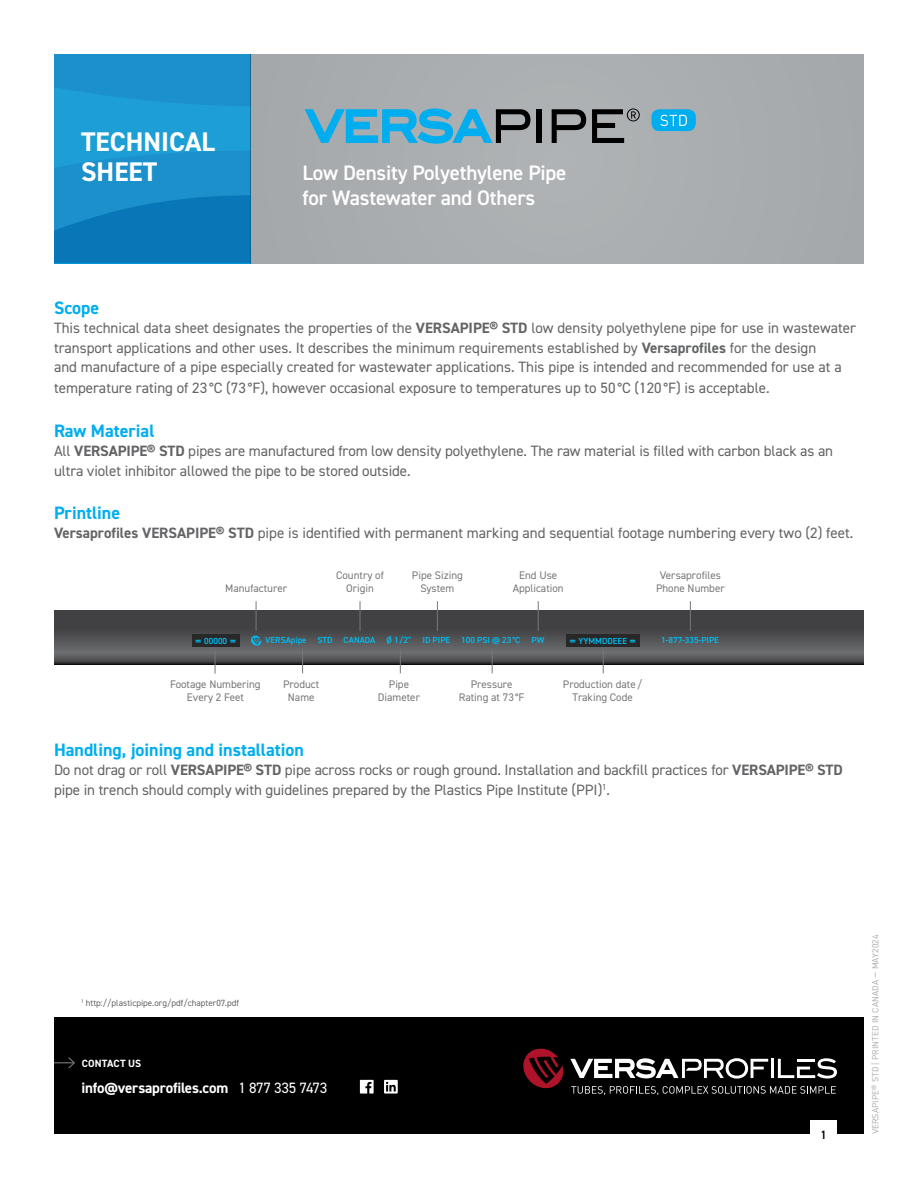
<style>
.page{position:relative;width:918px;height:1188px;background:#fff}
.page>*{position:absolute;margin:0;border:0;box-sizing:border-box;transform-origin:0 0}
.t1{font:700 27px/30px "DIN2014";color:#fff}
.t2{font:600 21px/25.2px "DIN2014";letter-spacing:-.01em;color:#fff}
.t3{font:700 18px "DIN2014";color:#00aeef}
.t4{font:15px/19.5px "DIN2014";color:#636466}
.t5{font:700 15px "DIN2014";letter-spacing:-.015em;color:#fff}
.t6{font:600 12px "DIN2014";color:#000}
.t7{font:10.95px/13.2px "DIN2014";color:#77787b;text-align:center}
.t8{font:700 10.5px "DIN2014";letter-spacing:.01em;color:#fff}
.t9{font:9px "DIN2014";color:#636466}
.t10{font:9px "DIN2014";letter-spacing:.01em;color:#b1b4b6}
.t11{font:600 8.85px "DIN2014";color:#00bdf2}
.s1{font-weight:700}
.s2{font-size:9px}
.s3{font-weight:400}
</style>
<div class="page">
<svg style="left:54px;top:54px;width:197px;height:209px;background:#168cc8"></svg>
<div style="left:251px;top:54px;width:613px;height:209px;background:#aaadaf"></div>
<div style="left:54px;top:1017px;width:810px;height:117px;background:#000"></div>
<hr style="left:32px;top:1062px;width:42px;height:1px;background:#77787b">
<svg style="left:67px;top:1057px;width:8px;height:12px"></svg>
<div style="left:28px;top:994px;width:26px;height:146px;background:#fff"></div>
<svg style="left:360px;top:1080px;width:14px;height:14px"></svg>
<svg style="left:384px;top:1080px;width:14px;height:14px"></svg>
<div style="left:810px;top:1120px;width:27px;height:28px;background:#fff"></div>
<hr style="left:771px;top:1059px;width:3px;height:19px;background:#fff">
<svg style="left:570px;top:1058px;width:198px;height:21px"></svg>
<svg style="left:778px;top:1058px;width:59px;height:20px"></svg>
<svg style="left:523px;top:1048px;width:40px;height:41px"></svg>
<svg style="left:571px;top:1086px;width:265px;height:9px"></svg>
<div style="left:651px;top:109px;width:45px;height:22px;background:#00aeef;border-radius:8px"></div>
<div style="left:536px;top:109px;width:5px;height:34px;background:#000"></div>
<svg style="left:552px;top:109px;width:34px;height:34px"></svg>
<svg style="left:305px;top:108px;width:225px;height:36px"></svg>
<svg style="left:592px;top:108px;width:48px;height:35px"></svg>
<svg style="left:660px;top:115px;width:27px;height:11px"></svg>
<svg style="left:54px;top:610px;width:810px;height:54px;background:#4d4d4f"></svg>
<hr style="left:360px;top:601px;width:1px;height:30px;background:#77787b">
<hr style="left:538px;top:601px;width:1px;height:30px;background:#77787b">
<hr style="left:690px;top:601px;width:1px;height:30px;background:#77787b">
<hr style="left:256px;top:601px;width:1px;height:30px;background:#77787b">
<svg style="left:400px;top:649px;width:1px;height:24px"></svg>
<svg style="left:302px;top:649px;width:1px;height:24px"></svg>
<svg style="left:492px;top:649px;width:1px;height:24px"></svg>
<div style="left:566px;top:634px;width:74px;height:12px;background:#292829"></div>
<svg style="left:603px;top:649px;width:1px;height:24px"></svg>
<svg style="left:215px;top:649px;width:1px;height:25px"></svg>
<div style="left:193px;top:634px;width:47px;height:12px;background:#292829"></div>
<svg style="left:251px;top:635px;width:10px;height:11px"></svg>
<hr style="left:437px;top:601px;width:1px;height:30px;background:#77787b">
<h1 class="t1" style="left:81px;top:127px;width:136px">TECHNICAL<br>SHEET</h1>
<h2 class="t2" style="left:303px;top:159px;width:265px">Low Density Polyethylene Pipe for Wastewater and Others</h2>
<p class="t3" style="left:54px;top:296px;width:47px">Scope</p>
<p class="t4" style="left:54px;top:318px;width:804px">This technical data sheet designates the properties of the <span class="s1">VERSAPIPE® STD</span> low density polyethylene pipe for use in wastewater transport applications and other uses. It describes the minimum requirements established by <span class="s1">Versaprofiles</span> for the design<br>and manufacture of a pipe especially created for wastewater applications. This pipe is intended and recommended for use at a</p>
<p class="t4" style="left:54px;top:378px;width:717px">temperature rating of 23 °C (73°F), however occasional exposure to temperatures up to 50 °C (120°F) is acceptable.</p>
<p class="t3" style="left:54px;top:418px;width:102px">Raw Material</p>
<p class="t4" style="left:54px;top:441px;width:781px">All <span class="s1">VERSAPIPE® STD</span> pipes are manufactured from low density polyethylene. The raw material is filled with carbon black as an ultra violet inhibitor allowed the pipe to be stored outside.</p>
<p class="t3" style="left:54px;top:501px;width:68px">Printline</p>
<p class="t4" style="left:54px;top:523px;width:801px"><span class="s1">Versaprofiles VERSAPIPE® STD</span> pipe is identified with permanent marking and sequential footage numbering every two (2) feet.</p>
<p class="t7" style="left:336px;top:569px;width:49px">Country of<br>Origin</p>
<p class="t7" style="left:513px;top:569px;width:53px">End Use<br>Application</p>
<p class="t7" style="left:660px;top:569px;width:63px">Versaprofiles</p>
<p class="t7" style="left:412px;top:569px;width:53px">Pipe Sizing<br>System</p>
<p class="t7" style="left:225px;top:582px;width:64px">Manufacturer</p>
<p class="t7" style="left:656px;top:582px;width:70px">Phone Number</p>
<p class="t11" style="left:265px;top:635px;width:43px">VERSApipe</p>
<p class="t11" style="left:318px;top:635px;width:204px">STD CANADA <span class="s2">Ø 1/2'' I</span>D PIPE 100 PSI @ 23°C</p>
<p class="t11" style="left:532px;top:635px;width:14px">PW</p>
<p class="t11" style="left:661px;top:635px;width:59px">1-877-335-PIPE</p>
<p class="t7" style="left:459px;top:678px;width:67px">Pressure<br>Rating at 73 °F</p>
<p class="t11" style="left:195px;top:635px;width:43px"><span class="s1">=</span> 00000 <span class="s1">=</span></p>
<p class="t11" style="left:569px;top:635px;width:69px"><span class="s1">=</span> YYMMDDEEE <span class="s1">=</span></p>
<p class="t7" style="left:563px;top:678px;width:81px">Production date /<br>Traking Code</p>
<p class="t7" style="left:378px;top:678px;width:44px">Pipe<br>Diameter</p>
<p class="t7" style="left:170px;top:678px;width:92px">Footage Numbering<br>Every 2 Feet</p>
<p class="t7" style="left:283px;top:678px;width:38px">Product<br>Name</p>
<p class="t3" style="left:54px;top:737px;width:251px">Handling, joining and installation</p>
<p class="t4" style="left:54px;top:760px;width:790px">Do not drag or roll <span class="s1">VERSAPIPE® STD</span> pipe across rocks or rough ground. Installation and backfill practices for <span class="s1">VERSAPIPE® STD </span>pipe in trench should comply with guidelines prepared by the Plastics Pipe Institute (PPI)<sup>1</sup>.</p>
<p class="t9" style="left:81px;top:998px;width:159px"><sup>1</sup> http://plasticpipe.org/pdf/chapter07.pdf</p>
<p class="t8" style="left:82px;top:1056px;width:61px">CONTACT US</p>
<p class="t5" style="left:82px;top:1078px;width:247px">info@versaprofiles.com <span class="s3">1 877 335 7473</span></p>
<p class="t6" style="left:820px;top:1127px;width:8px">1</p>
<p class="t10" style="left:870px;top:1134px;width:201px;rotate:-90deg">VERSAPIPE® STD | PRINTED IN CANADA — MAY2024</p>
</div>
